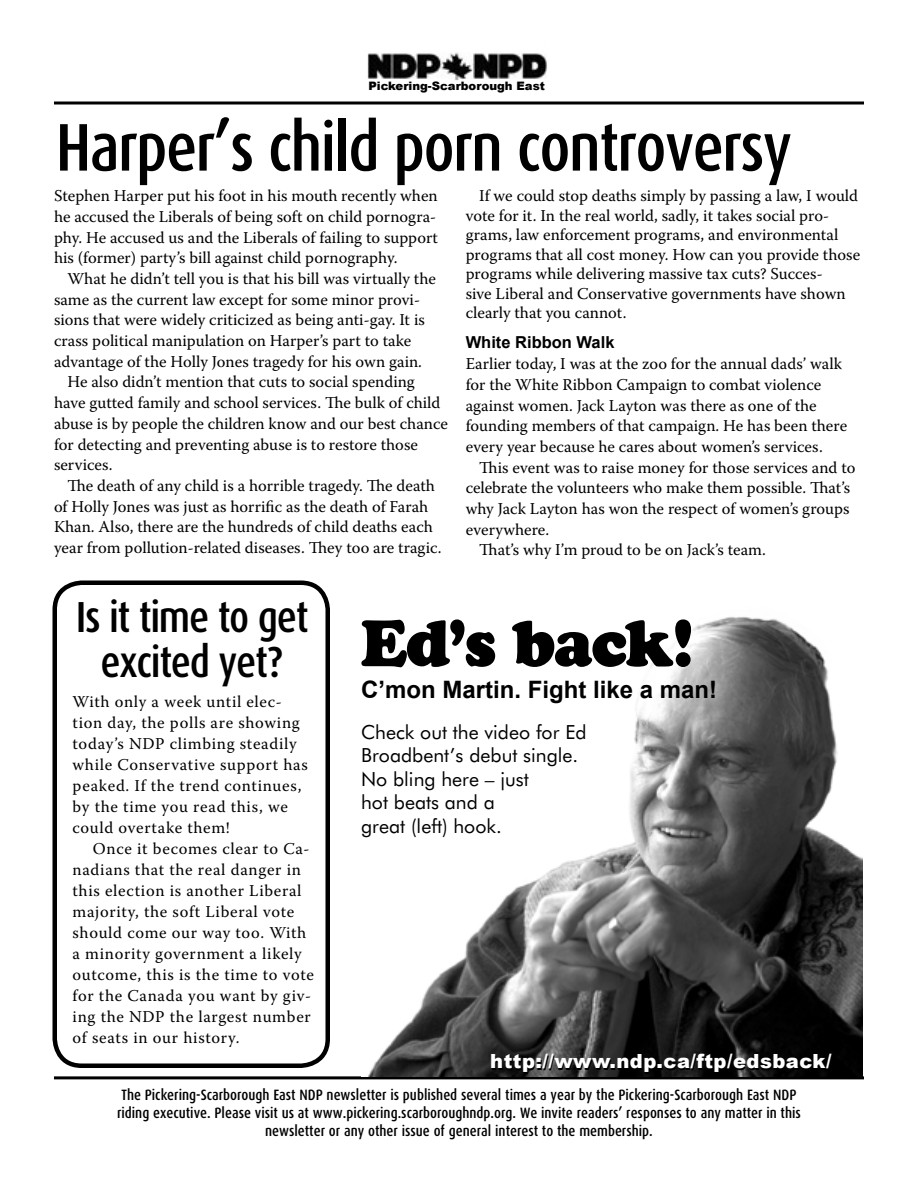
<style>
.page{position:relative;width:918px;height:1188px;background:#fff}
.page>*{position:absolute;margin:0;border:0;box-sizing:border-box;transform-origin:0 0}
.t1{font:500 condensed 67.5px "Dax";letter-spacing:-.025em;color:#000}
.t2{font:900 63px "Cooper BT";letter-spacing:-.025em;color:#000}
.t3{font:500 condensed 43.5px/45px "Dax";letter-spacing:-.03em;color:#000;text-align:center}
.t4{font:700 24px "Arial";color:#000}
.t5{font:19.5px/23.4px "Futura BT";color:#000}
.t6{font:900 19.5px "Arial";letter-spacing:.025em;color:#fff}
.t7{font:16.5px/20.7px "Warnock Pro";color:#000}
.t8{font:16.5px/21px "Warnock Pro";letter-spacing:.04em;color:#000}
.t9{font:700 16.5px "Arial";color:#000}
.t10{font:500 condensed 15px/18px "Dax";color:#000;text-align:center}
.t11{font:900 11.7px "Arial";color:#000}
</style>
<div class="page">
<img style="left:367px;top:52px;width:180px;height:29px">
<hr style="left:54px;top:102px;width:810px;height:3px;background:#000">
<hr style="left:54px;top:1076px;width:810px;height:3px;background:#000">
<img style="left:361px;top:617px;width:501px;height:460px">
<svg style="left:52px;top:580px;width:278px;height:486px"></svg>
<p class="t11" style="left:368px;top:77px;width:178px">Pickering-Scarborough East</p>
<h1 class="t1" style="left:56px;top:110px;width:738px">Harper’s child porn controversy</h1>
<p class="t7" style="left:466px;top:186px;width:396px;line-height:19.5px;text-indent:14px">If we could stop deaths simply by passing a law, I would vote for it. In the real world, sadly, it takes social pro&shy;grams, law enforcement programs, and environmental programs that all cost money. How can you provide those programs while delivering massive tax cuts? Succes-<br>sive Liberal and Conservative governments have shown clearly that you cannot.</p>
<p class="t9" style="left:466px;top:332px;width:150px">White Ribbon Walk</p>
<p class="t7" style="left:466px;top:353px;width:383px">Earlier today, I was at the zoo for the annual dads’ walk for the White Ribbon Campaign to combat violence against women. Jack Layton was there as one of the founding members of that campaign. He has been there every year because he cares about women’s services.</p>
<p class="t7" style="left:479px;top:457px;width:378px">This event was to raise money for those services and to</p>
<p class="t7" style="left:466px;top:477px;width:386px">celebrate the volunteers who make them possible. That’s</p>
<p class="t7" style="left:466px;top:498px;width:385px">why Jack Layton has won the respect of women’s groups</p>
<p class="t7" style="left:466px;top:519px;width:85px">everywhere.</p>
<p class="t7" style="left:479px;top:539px;width:288px">That’s why I’m proud to be on Jack’s team.</p>
<p class="t7" style="left:54px;top:185px;width:386px;text-align:justify">Stephen Harper put his foot in his mouth recently when he accused the Liberals of being soft on child pornogra&shy;phy. He accused us and the Liberals of failing to support his (former) party’s bill against child pornography.</p>
<p class="t7" style="left:68px;top:268px;width:370px">What he didn’t tell you is that his bill was virtually the</p>
<p class="t7" style="left:54px;top:289px;width:368px">same as the current law except for some minor provi-</p>
<p class="t7" style="left:54px;top:309px;width:372px">sions that were widely criticized as being anti-gay. It is</p>
<p class="t7" style="left:54px;top:330px;width:359px">crass political manipulation on Harper’s part to take</p>
<p class="t7" style="left:54px;top:351px;width:370px">advantage of the Holly Jones tragedy for his own gain.</p>
<p class="t7" style="left:67px;top:371px;width:349px">He also didn’t mention that cuts to social spending</p>
<p class="t7" style="left:54px;top:392px;width:388px">have gutted family and school services. The bulk of child</p>
<p class="t7" style="left:54px;top:413px;width:395px">abuse is by people the children know and our best chance</p>
<p class="t7" style="left:54px;top:433px;width:366px">for detecting and preventing abuse is to restore those</p>
<p class="t7" style="left:54px;top:454px;width:60px">services.</p>
<p class="t7" style="left:67px;top:475px;width:369px">The death of any child is a horrible tragedy. The death</p>
<p class="t7" style="left:54px;top:496px;width:376px">of Holly Jones was just as horrific as the death of Farah</p>
<p class="t7" style="left:54px;top:516px;width:380px">Khan. Also, there are the hundreds of child deaths each</p>
<p class="t7" style="left:54px;top:537px;width:389px">year from pollution-related diseases. They too are tragic.</p>
<h3 class="t3" style="left:76px;top:595px;width:234px">Is it time to get excited yet?</h3>
<p class="t8" style="left:73px;top:690px;width:237px">With only a week until elec&shy;tion day, the polls are showing today’s NDP climbing steadily while Conservative support has peaked. If the trend continues, by the time you read this, we could overtake them!</p>
<p class="t8" style="left:73px;top:838px;width:243px;text-indent:20px">Once it becomes clear to Ca&shy;nadians that the real danger in this election is another Liberal majority, the soft Liberal vote should come our way too. With a minority government a likely outcome, this is the time to vote for the Canada you want by giv&shy;ing the NDP the largest number of seats in our history.</p>
<h2 class="t2" style="left:361px;top:605px;width:336px">Ed’s back!</h2>
<h3 class="t4" style="left:361px;top:673px;width:358px">C’mon Martin. Fight like a man!</h3>
<p class="t5" style="left:361px;top:720px;width:227px">Check out the video for Ed<br>Broadbent’s debut single.<br>No bling here – just<br>hot beats and a<br>great (left) hook.</p>
<p class="t6" style="left:490px;top:1047px;width:343px">http://www.ndp.ca/ftp/edsback/</p>
<p class="t10" style="left:117px;top:1086px;width:685px">The Pickering-Scarborough East NDP newsletter is published several times a year by the Pickering-Scarborough East NDP riding executive. Please visit us at www.pickering.scarboroughndp.org. We invite readers’ responses to any matter in this newsletter or any other issue of general interest to the membership.</p>
</div>
